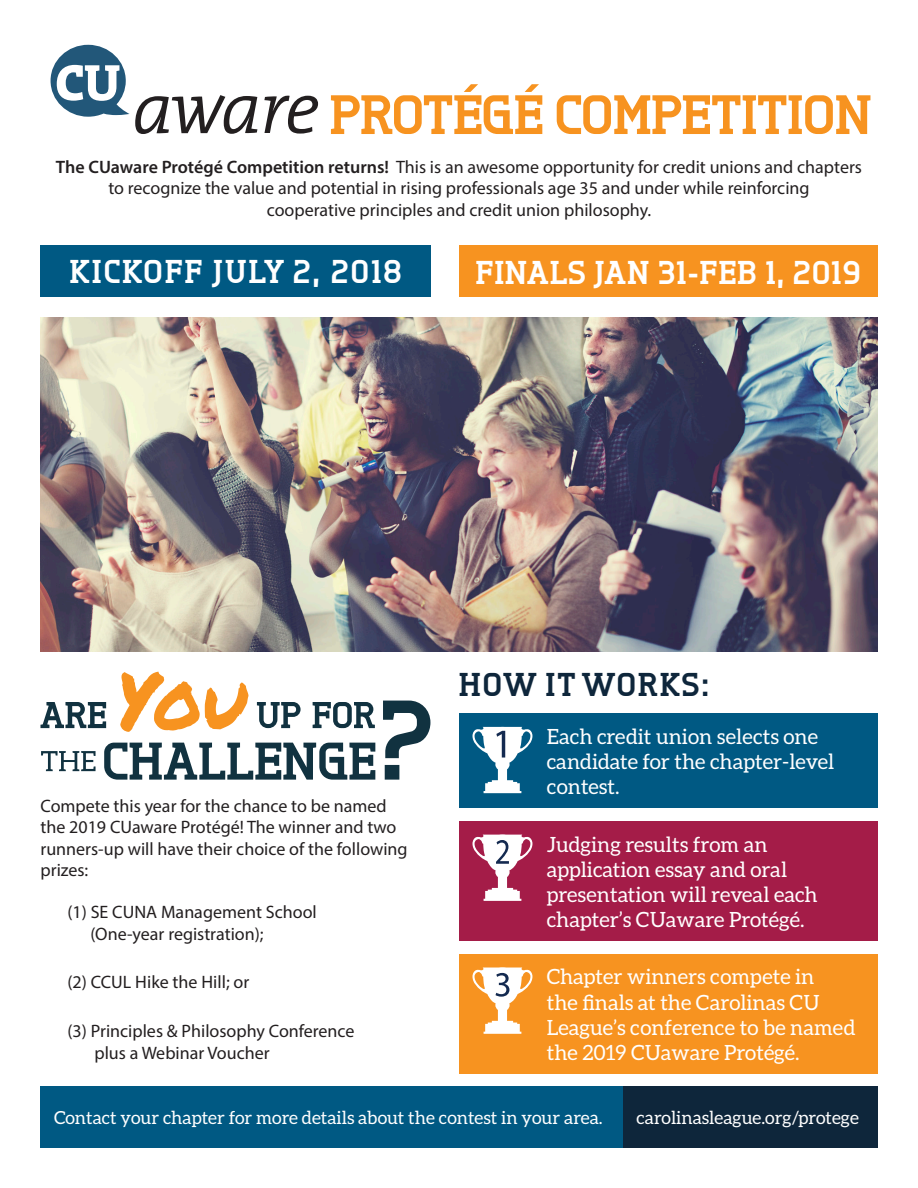
<style>
.page{position:relative;width:918px;height:1188px;background:#fff}
.page>*{position:absolute;margin:0;border:0;box-sizing:border-box;transform-origin:0 0}
.t1{font:800 33px "Tertre";letter-spacing:.04em;color:#fff}
.t2{font:800 33px "Tertre";letter-spacing:.07em;color:#fff}
.t3{font:800 33px "Tertre";letter-spacing:.07em;color:#0e263b}
.t4{font:21px/25.2px "Aleo";color:#fff}
.t5{font:18px/21.6px "Myriad Pro";color:#231f20}
.t6{font:18px "Aleo";color:#fff}
.s1{font-weight:600}
</style>
<div class="page">
<img style="left:40px;top:318px;width:838px;height:333px">
<svg style="left:331px;top:84px;width:211px;height:50px"></svg>
<svg style="left:557px;top:95px;width:313px;height:39px"></svg>
<svg style="left:264px;top:95px;width:54px;height:39px"></svg>
<svg style="left:50px;top:44px;width:207px;height:90px"></svg>
<div style="left:40px;top:245px;width:391px;height:52px;background:#005983"></div>
<div style="left:459px;top:245px;width:419px;height:52px;background:#f79320"></div>
<div style="left:459px;top:954px;width:419px;height:120px;background:#f79320"></div>
<svg style="left:472px;top:968px;width:61px;height:66px"></svg>
<div style="left:459px;top:821px;width:419px;height:120px;background:#a41c48"></div>
<svg style="left:472px;top:835px;width:61px;height:66px"></svg>
<div style="left:459px;top:713px;width:419px;height:95px;background:#005983"></div>
<svg style="left:472px;top:727px;width:61px;height:66px"></svg>
<div style="left:40px;top:1086px;width:583px;height:62px;background:#005983"></div>
<div style="left:623px;top:1086px;width:255px;height:62px;background:#0e263b"></div>
<svg style="left:41px;top:702px;width:65px;height:26px"></svg>
<svg style="left:120px;top:672px;width:128px;height:60px"></svg>
<svg style="left:313px;top:702px;width:62px;height:26px"></svg>
<svg style="left:257px;top:702px;width:44px;height:26px"></svg>
<svg style="left:104px;top:743px;width:271px;height:37px"></svg>
<svg style="left:41px;top:751px;width:55px;height:20px"></svg>
<svg style="left:383px;top:701px;width:47px;height:79px"></svg>
<p class="t5" style="left:56px;top:156px;width:808px;text-align:center"><span class="s1">The CUaware Protégé Competition returns!</span> This is an awesome opportunity for credit unions and chapters to recognize the value and potential in rising professionals age 35 and under while reinforcing<br>cooperative principles and credit union philosophy.</p>
<p class="t2" style="left:70px;top:251px;width:333px">KICKOFF JULY 2, 2018</p>
<p class="t1" style="left:476px;top:251px;width:386px">FINALS JAN 31-FEB 1, 2019</p>
<p class="t3" style="left:459px;top:664px;width:251px">HOW IT WORKS:</p>
<p class="t5" style="left:40px;top:794px;width:369px">Compete this year for the chance to be named the 2019 CUaware Protégé! The winner and two runners-up will have their choice of the following prizes:</p>
<p class="t5" style="left:90px;top:901px;width:228px;text-indent:-23px">(1) SE CUNA Management School (One-year registration);</p>
<p class="t5" style="left:68px;top:971px;width:183px">(2) CCUL Hike the Hill; or</p>
<p class="t5" style="left:94px;top:1020px;width:262px;text-indent:-27px">(3) Principles &amp; Philosophy Conference plus a Webinar Voucher</p>
<p class="t4" style="left:547px;top:723px;width:289px">Each credit union selects one candidate for the chapter-level contest.</p>
<p class="t4" style="left:547px;top:831px;width:273px">Judging results from an application essay and oral presentation will reveal each chapter’s CUaware Protégé.</p>
<p class="t4" style="left:547px;top:964px;width:310px">Chapter winners compete in<br>the finals at the Carolinas CU<br>League’s conference to be named the 2019 CUaware Protégé.</p>
<p class="t6" style="left:54px;top:1108px;width:550px">Contact your chapter for more details about the contest in your area.</p>
<p class="t6" style="left:637px;top:1108px;width:224px">carolinasleague.org/protege</p>
</div>
